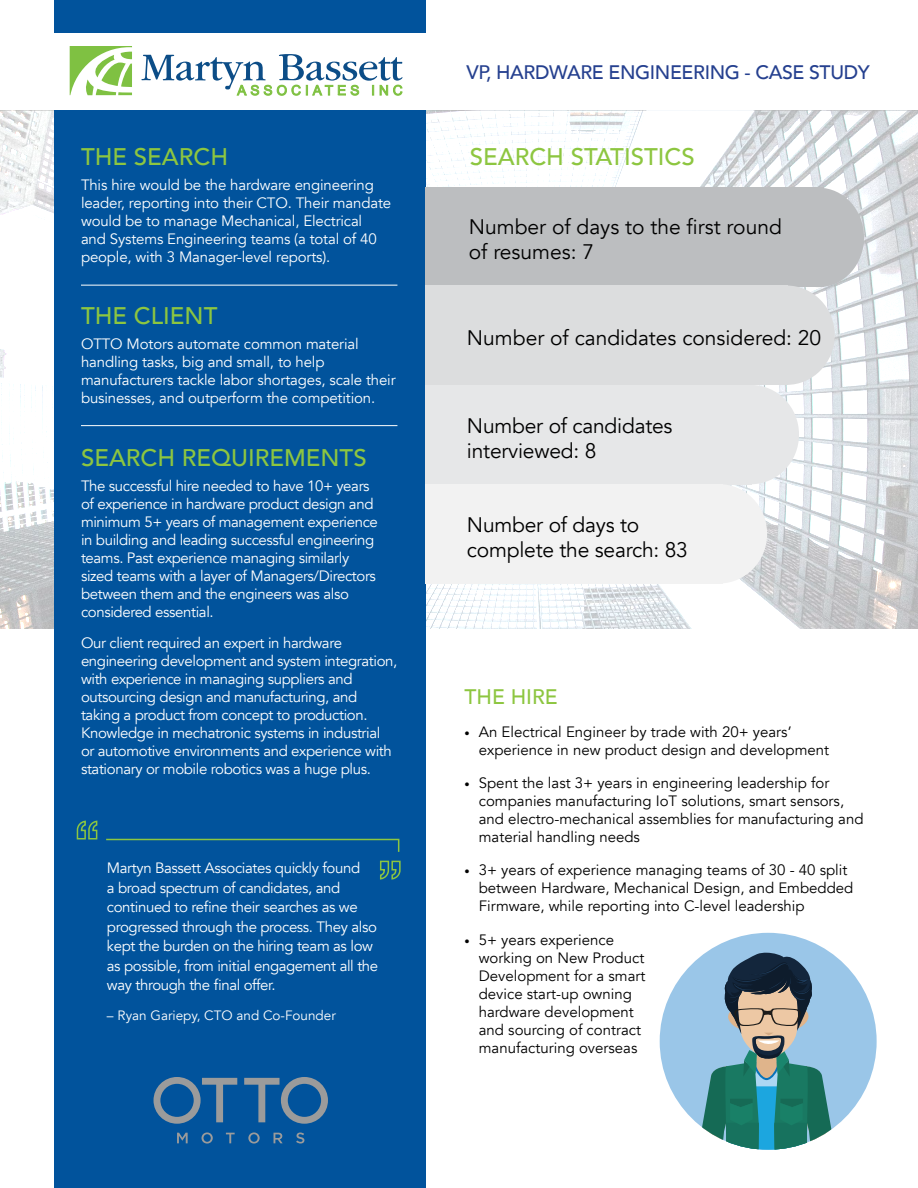
<style>
.page{position:relative;width:918px;height:1188px;background:#fff}
.page>*{position:absolute;margin:0;border:0;box-sizing:border-box;transform-origin:0 0}
.t1{font:500 24px "Avenir";color:#8dc640}
.t2{font:21px/25.2px "Avenir";letter-spacing:-.01em;color:#000}
.t3{font:500 21px "Avenir";color:#8dc640}
.t4{font:500 19.5px "Avenir";letter-spacing:-.02em;color:#25408f}
.t5{font:15px/18px "Avenir";letter-spacing:-.025em;color:#fff}
.t6{font:15px/18px "Avenir";color:#000}
.t7{font:13.5px "Avenir";color:#fff}
.s1{font-size:10.5px}
</style>
<div class="page">
<div style="left:660px;top:933px;width:217px;height:217px;background:#9ac6e8;border-radius:108px"></div>
<svg style="left:699px;top:953px;width:135px;height:197px"></svg>
<div style="left:763px;top:1010px;width:9px;height:5px;background:#1d1c1a"></div>
<svg style="left:0;top:111px;width:918px;height:518px"></svg>
<div style="left:54px;top:110px;width:372px;height:1078px;background:#01539c"></div>
<div style="left:54px;top:0;width:372px;height:54px;background:#01539c"></div>
<div style="left:45px;top:33px;width:873px;height:77px;background:#fff"></div>
<svg style="left:141px;top:54px;width:262px;height:41px"></svg>
<svg style="left:70px;top:46px;width:62px;height:49px"></svg>
<hr style="left:81px;top:425px;width:316px;height:1px;background:#fff">
<hr style="left:81px;top:285px;width:316px;height:1px;background:#fff">
<svg style="left:76px;top:820px;width:22px;height:20px"></svg>
<svg style="left:380px;top:860px;width:21px;height:20px"></svg>
<svg style="left:106px;top:838px;width:294px;height:14px"></svg>
<svg style="left:154px;top:1077px;width:83px;height:47px"></svg>
<svg style="left:244px;top:1077px;width:84px;height:47px"></svg>
<svg style="left:177px;top:1133px;width:11px;height:10px"></svg>
<svg style="left:202px;top:1132px;width:11px;height:12px"></svg>
<svg style="left:226px;top:1133px;width:9px;height:10px"></svg>
<svg style="left:248px;top:1132px;width:12px;height:12px"></svg>
<svg style="left:274px;top:1133px;width:9px;height:10px"></svg>
<svg style="left:296px;top:1133px;width:8px;height:11px"></svg>
<div style="left:425px;top:188px;width:399px;height:99px;background:#bcbec0"></div>
<div style="left:773px;top:188px;width:91px;height:99px;background:#bcbec0;border-radius:50%"></div>
<div style="left:425px;top:286px;width:362px;height:99px;background:#dcddde"></div>
<div style="left:738px;top:286px;width:97px;height:99px;background:#dcddde;border-radius:50%"></div>
<div style="left:425px;top:385px;width:327px;height:99px;background:#e6e7e8"></div>
<div style="left:703px;top:385px;width:96px;height:99px;background:#e6e7e8;border-radius:50%"></div>
<div style="left:425px;top:484px;width:298px;height:100px;background:#f2f2f2"></div>
<div style="left:671px;top:484px;width:96px;height:100px;background:#f2f2f2;border-radius:50%"></div>
<h1 class="t1" style="left:81px;top:136px;width:149px">THE SEARCH</h1>
<p class="t5" style="left:81px;top:176px;width:312px">This hire would be the hardware engineering leader, reporting into their CTO. Their mandate would be to manage Mechanical, Electrical<br>and Systems Engineering teams (a total of 40 people, with 3 Manager-level reports).</p>
<h1 class="t1" style="left:81px;top:295px;width:138px">THE CLIENT</h1>
<p class="t5" style="left:81px;top:335px;width:316px">OTTO Motors automate common material handling tasks, big and small, to help manufacturers tackle labor shortages, scale their businesses, and outperform the competition.</p>
<h1 class="t1" style="left:81px;top:437px;width:287px">SEARCH REQUIREMENTS</h1>
<p class="t5" style="left:81px;top:477px;width:299px">The successful hire needed to have 10+ years of experience in hardware product design and minimum 5+ years of management experience in building and leading successful engineering teams. Past experience managing similarly sized teams with a layer of Managers/Directors between them and the engineers was also considered essential.</p>
<p class="t5" style="left:81px;top:634px;width:318px">Our client required an expert in hardware engineering development and system integration, with experience in managing suppliers and outsourcing design and manufacturing, and taking a product from concept to production.<br>Knowledge in mechatronic systems in industrial or automotive environments and experience with stationary or mobile robotics was a huge plus.</p>
<p class="t5" style="left:107px;top:858px;width:273px;line-height:19.5px">Martyn Bassett Associates quickly found<br>a broad spectrum of candidates, and continued to refine their searches as we progressed through the process. They also kept the burden on the hiring team as low as possible, from initial engagement all the way through the final offer.</p>
<p class="t7" style="left:107px;top:1007px;width:230px">– Ryan Gariepy, CTO and Co-Founder</p>
<h3 class="t4" style="left:467px;top:56px;width:405px">VP, HARDWARE ENGINEERING - CASE STUDY</h3>
<h1 class="t1" style="left:470px;top:136px;width:226px">SEARCH STATISTICS</h1>
<h2 class="t2" style="left:469px;top:214px;width:315px">Number of days to the first round of resumes: 7</h2>
<h2 class="t2" style="left:467px;top:326px;width:356px">Number of candidates considered: 20</h2>
<h2 class="t2" style="left:467px;top:413px;width:207px">Number of candidates interviewed: 8</h2>
<h2 class="t2" style="left:467px;top:512px;width:222px">Number of days to complete the search: 83</h2>
<h2 class="t3" style="left:464px;top:678px;width:95px">THE HIRE</h2>
<p class="t6" style="left:479px;top:723px;width:352px;text-indent:-14px"><span class="s1">•</span> An Electrical Engineer by trade with 20+ years’ experience in new product design and development</p>
<p class="t6" style="left:479px;top:774px;width:386px;text-indent:-14px"><span class="s1">•</span> Spent the last 3+ years in engineering leadership for companies manufacturing IoT solutions, smart sensors, and electro-mechanical assemblies for manufacturing and material handling needs</p>
<p class="t6" style="left:479px;top:862px;width:376px;text-indent:-14px"><span class="s1">•</span> 3+ years of experience managing teams of 30 - 40 split between Hardware, Mechanical Design, and Embedded<br>Firmware, while reporting into C-level leadership</p>
<p class="t6" style="left:479px;top:931px;width:168px;text-indent:-14px"><span class="s1">•</span> 5+ years experience working on New Product<br>Development for a smart device start-up owning hardware development and sourcing of contract manufacturing overseas</p>
</div>
